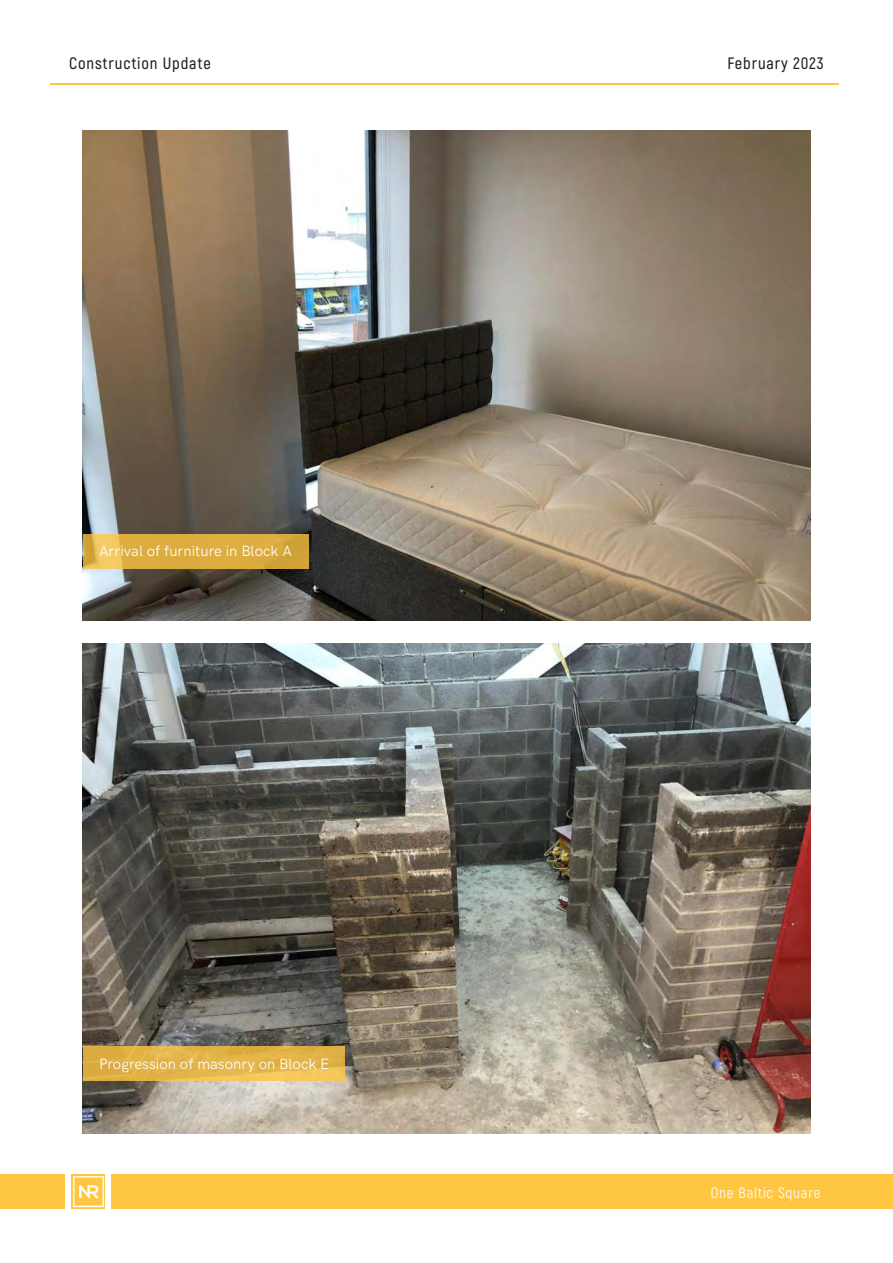
<style>
.page{position:relative;width:893px;height:1263px;background:#fff}
.page>*{position:absolute;margin:0;border:0;box-sizing:border-box;transform-origin:0 0}
.t1{font:600 16.5px "Akrobat";letter-spacing:.05em;color:#202323}
.t2{font:15px "HK Grotesk Regular Legacy";color:#fff}
.t3{font:15px "Akrobat";letter-spacing:.05em;color:#fff}
</style>
<div class="page">
<hr style="left:50px;top:83px;width:788px;height:1px;background:#ffc641">
<div style="left:112px;top:1175px;width:781px;height:34px;background:#ffc641"></div>
<img style="left:72px;top:1175px;width:33px;height:34px">
<div style="left:0;top:1175px;width:65px;height:34px;background:#ffc641"></div>
<img style="left:83px;top:643px;width:727px;height:490px">
<svg style="left:83px;top:1046px;width:261px;height:34px;background:#e3b549"></svg>
<img style="left:83px;top:131px;width:727px;height:490px">
<svg style="left:83px;top:534px;width:226px;height:34px;background:#dcae42"></svg>
<p class="t1" style="left:69px;top:53px;width:143px">Construction Update</p>
<p class="t1" style="left:727px;top:53px;width:98px">February 2023</p>
<p class="t2" style="left:99px;top:540px;width:194px">Arrival of furniture in Block A</p>
<p class="t2" style="left:99px;top:1052px;width:232px">Progression of masonry on Block E</p>
<p class="t3" style="left:711px;top:1183px;width:111px">One Baltic Square</p>
</div>
